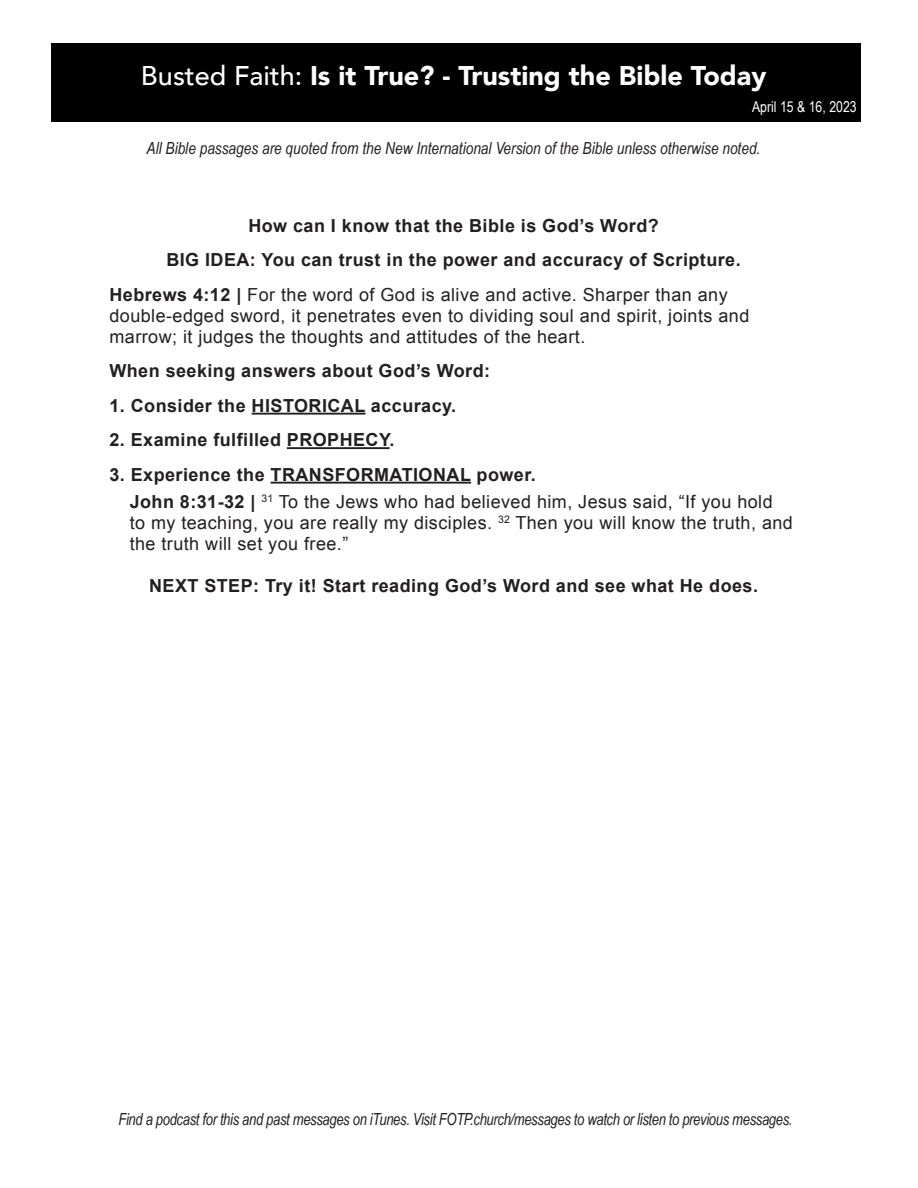
<style>
.page{position:relative;width:918px;height:1188px;background:#fff}
.page>*{position:absolute;margin:0;border:0;box-sizing:border-box;transform-origin:0 0}
.t1{font:900 27px "Avenir";color:#fff}
.t2{font:18px/21px "Arial";letter-spacing:.025em;color:#231f20}
.t3{font:700 18px "Arial";letter-spacing:.025em;color:#231f20}
.t4{font:italic 16.65px "Arial Narrow";letter-spacing:-.02em;color:#231f20;scale:.95 1}
.t5{font:italic 16.65px "Arial Narrow";color:#231f20}
.t6{font:15px "Arial Narrow";color:#fff}
.s1{font-weight:500}
.s2{font-weight:700}
</style>
<div class="page">
<div style="left:51px;top:43px;width:810px;height:78px;background:#000"></div>
<hr style="left:252px;top:413px;width:114px;height:2px;background:#231f20">
<hr style="left:287px;top:447px;width:103px;height:2px;background:#231f20">
<hr style="left:271px;top:482px;width:200px;height:2px;background:#231f20">
<p class="t1" style="left:141px;top:53px;width:627px"><span class="s1">Busted Faith:</span> Is it True? - Trusting the Bible Today</p>
<p class="t6" style="left:752px;top:96px;width:106px">April 15 &amp; 16, 2023</p>
<p class="t5" style="left:147px;top:137px;width:615px">All Bible passages are quoted from the New International Version of the Bible unless otherwise noted.</p>
<p class="t3" style="left:248px;top:214px;width:412px">How can I know that the Bible is God’s Word?</p>
<p class="t3" style="left:166px;top:248px;width:576px">BIG IDEA: You can trust in the power and accuracy of Scripture.</p>
<p class="t2" style="left:109px;top:284px;width:620px"><span class="s2">Hebrews 4:12 |</span> For the word of God is alive and active. Sharper than any</p>
<p class="t2" style="left:109px;top:305px;width:641px">double-edged sword, it penetrates even to dividing soul and spirit, joints and</p>
<p class="t2" style="left:109px;top:326px;width:477px">marrow; it judges the thoughts and attitudes of the heart.</p>
<p class="t3" style="left:109px;top:359px;width:382px">When seeking answers about God’s Word:</p>
<p class="t3" style="left:109px;top:394px;width:348px">1. Consider the HISTORICAL accuracy.</p>
<p class="t3" style="left:109px;top:428px;width:287px">2. Examine fulfilled PROPHECY.</p>
<p class="t3" style="left:109px;top:463px;width:428px">3. Experience the TRANSFORMATIONAL power.</p>
<p class="t2" style="left:130px;top:492px;width:665px"><span class="s2">John 8:31-32 |</span> <sup>31</sup> To the Jews who had believed him, Jesus said, “If you hold<br>to my teaching, you are really my disciples. <sup>32</sup> Then you will know the truth, and the truth will set you free.”</p>
<p class="t3" style="left:149px;top:574px;width:610px">NEXT STEP: Try it! Start reading God’s Word and see what He does.</p>
<p class="t4" style="left:118px;top:1108px;width:711px">Find a podcast for this and past messages on iTunes. Visit FOTP.church/messages to watch or listen to previous messages.</p>
</div>
